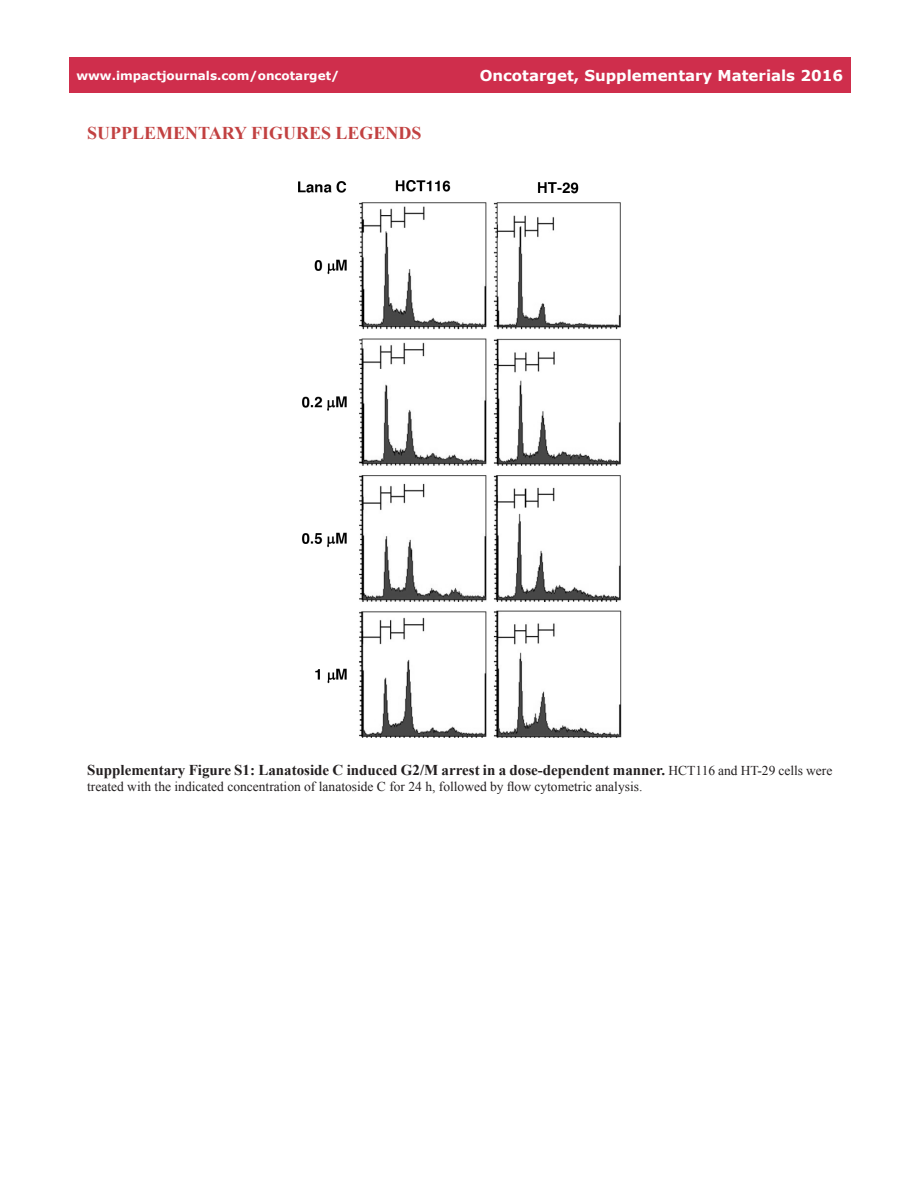
<style>
.page{position:relative;width:918px;height:1188px;background:#fff}
.page>*{position:absolute;margin:0;border:0;box-sizing:border-box;transform-origin:0 0}
.Heading{font:700 18px "Times New Roman";color:#c24141}
.FigureText{font:700 15px "Times New Roman";color:#231f20}
.Web_right{font:700 15px "Verdana";color:#fff}
.FigureText-2{font:13.5px "Times New Roman";color:#231f20}
.Web_left{font:700 12px "Verdana";color:#fff}
.s1{font-weight:400;font-size:13.5px}
</style>
<div class="page">
<div style="left:69px;top:57px;width:781px;height:36px;background:#cf2e4c"></div>
<img style="left:298px;top:181px;width:323px;height:556px">
<p class="Web_left" style="left:76px;top:67px;width:264px">www.impactjournals.com/oncotarget/</p>
<p class="Web_right" style="left:480px;top:66px;width:365px">Oncotarget, Supplementary Materials 2016</p>
<p class="Heading" style="left:87px;top:120px;width:336px">SUPPLEMENTARY FIGURES LEGENDS</p>
<p class="FigureText" style="left:87px;top:759px;width:747px">Supplementary Figure S1: Lanatoside C induced G2/M arrest in a dose-dependent manner. <span class="s1">HCT116 and HT-29 cells were</span></p>
<p class="FigureText-2" style="left:87px;top:777px;width:557px">treated with the indicated concentration of lanatoside C for 24 h, followed by flow cytometric analysis.</p>
</div>
